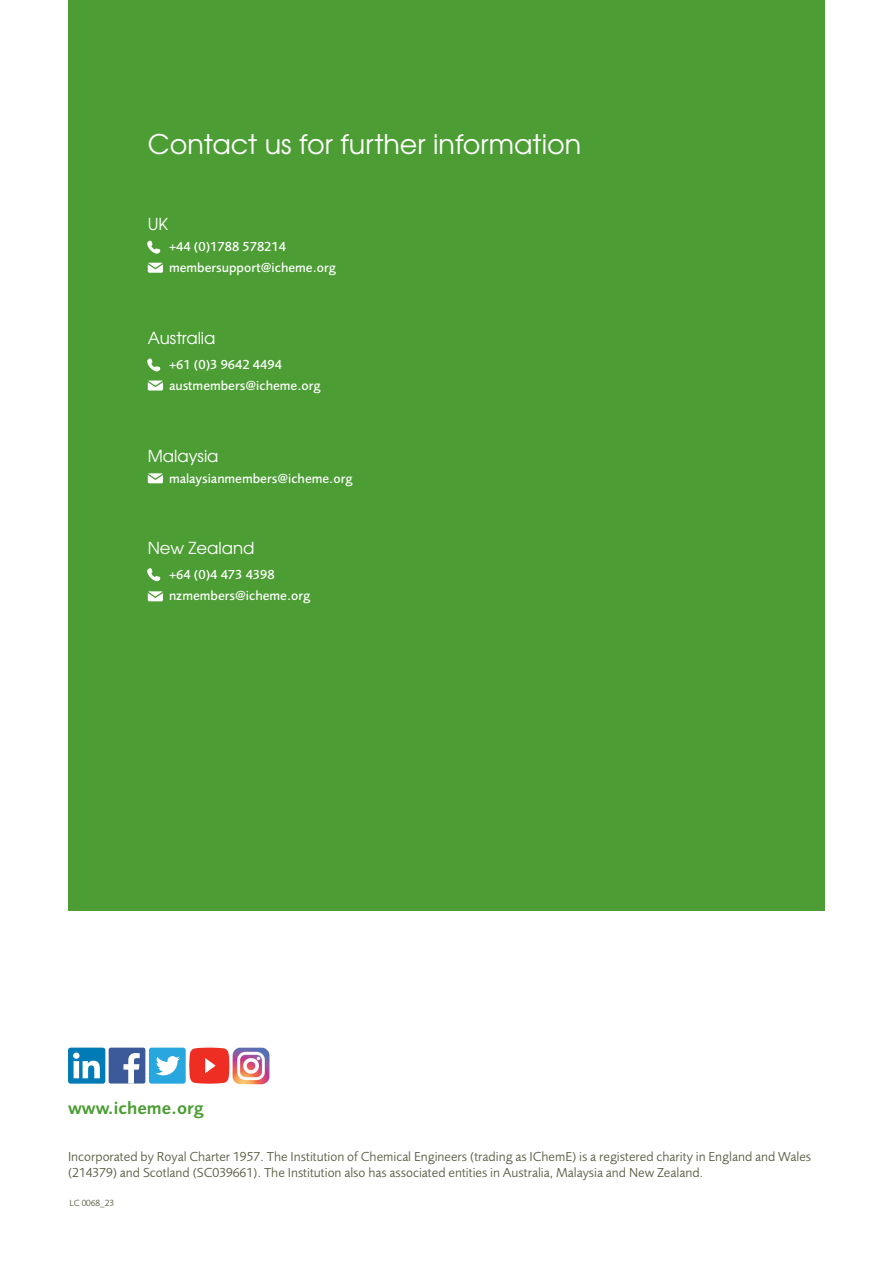
<style>
.page{position:relative;width:893px;height:1263px;background:#fff}
.page>*{position:absolute;margin:0;border:0;box-sizing:border-box;transform-origin:0 0}
.t1{font:27px "Te X Gyre Adventor";color:#fff}
.t2{font:600 18px "Foundry Sans";color:#4c9d34}
.t3{font:16.5px "Te X Gyre Adventor";color:#fff}
.t4{font:13.5px/16.5px "Foundry Sans";color:#60614b}
.t5{font:500 13.5px/21px "Foundry Sans";color:#fff}
.t6{font:9.3px "Foundry Sans";color:#60614b}
</style>
<div class="page">
<div style="left:68px;top:0;width:757px;height:910px;background:#4c9d34"></div>
<div style="left:68px;top:1047px;width:37px;height:37px;background:#007bb6;border-radius:3px"></div>
<svg style="left:73px;top:1052px;width:27px;height:26px"></svg>
<div style="left:109px;top:1047px;width:36px;height:36px;background:#3c5a9a;border-radius:2px"></div>
<svg style="left:123px;top:1053px;width:17px;height:30px"></svg>
<div style="left:149px;top:1047px;width:37px;height:37px;background:#28a7df;border-radius:3px"></div>
<svg style="left:156px;top:1056px;width:24px;height:19px"></svg>
<img style="left:232px;top:1047px;width:38px;height:38px">
<svg style="left:189px;top:1047px;width:40px;height:37px"></svg>
<svg style="left:148px;top:263px;width:15px;height:10px"></svg>
<svg style="left:148px;top:241px;width:12px;height:12px"></svg>
<svg style="left:148px;top:380px;width:15px;height:10px"></svg>
<svg style="left:148px;top:359px;width:12px;height:12px"></svg>
<svg style="left:148px;top:473px;width:15px;height:10px"></svg>
<svg style="left:148px;top:591px;width:15px;height:10px"></svg>
<svg style="left:148px;top:569px;width:12px;height:12px"></svg>
<h1 class="t1" style="left:148px;top:122px;width:435px">Contact us for further information</h1>
<p class="t3" style="left:148px;top:211px;width:22px">UK</p>
<p class="t5" style="left:169px;top:236px;width:168px">+44 (0)1788 578214 membersupport@icheme.org</p>
<p class="t3" style="left:148px;top:325px;width:69px">Australia</p>
<p class="t5" style="left:169px;top:354px;width:153px">+61 (0)3 9642 4494 austmembers@icheme.org</p>
<p class="t3" style="left:148px;top:442px;width:72px">Malaysia</p>
<p class="t5" style="left:169px;top:468px;width:185px">malaysianmembers@icheme.org</p>
<p class="t3" style="left:148px;top:535px;width:108px">New Zealand</p>
<p class="t5" style="left:169px;top:564px;width:143px">+64 (0)4 473 4398 nzmembers@icheme.org</p>
<h2 class="t2" style="left:68px;top:1098px;width:137px">www.icheme.org</h2>
<p class="t4" style="left:68px;top:1148px;width:745px">Incorporated by Royal Charter 1957. The Institution of Chemical Engineers (trading as IChemE) is a registered charity in England and Wales (214379) and Scotland (SC039661). The Institution also has associated entities in Australia, Malaysia and New Zealand.</p>
<p class="t6" style="left:69px;top:1198px;width:46px">LC 0068_23</p>
</div>
